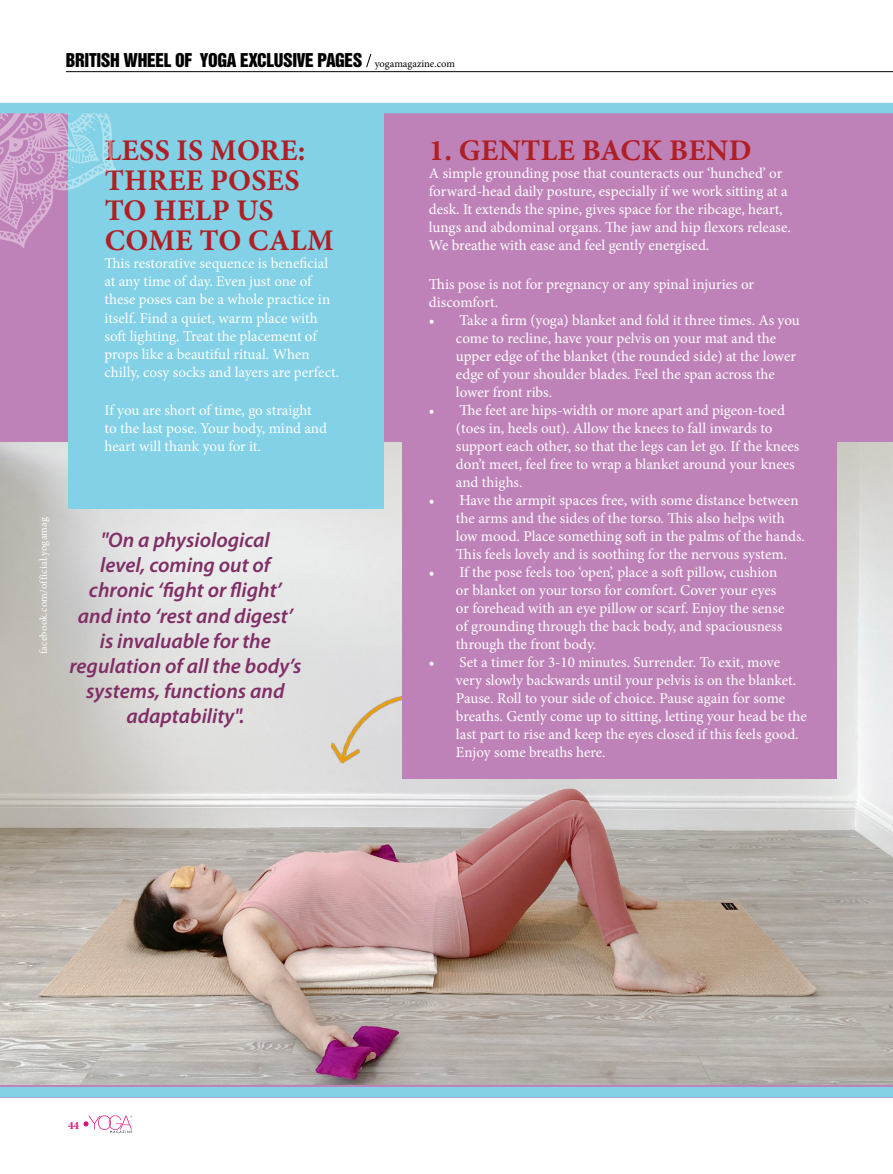
<style>
.page{position:relative;width:893px;height:1174px;background:#fff}
.page>*{position:absolute;margin:0;border:0;box-sizing:border-box;transform-origin:0 0}
.t1{font:700 30px/30px "Minion Pro";letter-spacing:.01em;color:#af1f24}
.t2{font:italic 600 21px/25.2px "Myriad Pro";color:#802e66;text-align:center}
.t3{font:17.4px "Helvetica Inserat LT Std";letter-spacing:-.02em;color:#000}
.t4{font:15px/18px "Minion Pro";letter-spacing:-.005em;color:#fff}
.t5{font:700 11.25px "Minion Pro";color:#db117a}
.t6{font:10.5px "Minion Pro";letter-spacing:.02em;color:#fff}
.s1{font-family:"Minion Pro";font-size:10.5px}
</style>
<div class="page">
<svg style="left:83px;top:1115px;width:49px;height:17px"></svg>
<div style="left:0;top:110px;width:893px;height:987px;background:#bf82b8"></div>
<img style="left:0;top:443px;width:893px;height:641px">
<img style="left:329px;top:686px;width:74px;height:86px">
<div style="left:68px;top:106px;width:316px;height:403px;background:#82d1e6"></div>
<svg style="left:0;top:71px;width:137px;height:177px"></svg>
<div style="left:0;top:103px;width:893px;height:10px;background:#82d1e6"></div>
<div style="left:0;top:1087px;width:893px;height:10px;background:#82d1e6"></div>
<div style="left:403px;top:340px;width:434px;height:439px;background:#bf82b8"></div>
<hr style="left:66px;top:71px;width:827px;height:1px;background:#000">
<svg style="left:366px;top:53px;width:6px;height:15px"></svg>
<p class="t3" style="left:66px;top:50px;width:391px">BRITISH WHEEL OF YOGA EXCLUSIVE PAGES <span class="s1">yogamagazine.com</span></p>
<h1 class="t1" style="left:105px;top:135px;width:231px">LESS IS MORE:<br>THREE POSES<br>TO HELP US<br>COME TO CALM</h1>
<p class="t4" style="left:105px;top:255px;width:236px">This restorative sequence is beneficial at any time of day. Even just one of these poses can be a whole practice in itself. Find a quiet, warm place with soft lighting. Treat the placement of props like a beautiful ritual. When chilly, cosy socks and layers are perfect.</p>
<p class="t4" style="left:105px;top:401px;width:224px">If you are short of time, go straight to the last pose. Your body, mind and heart will thank you for it.</p>
<p class="t6" style="left:36px;top:654px;width:138px;rotate:-90deg">facebook.com/official.yogamag</p>
<h2 class="t2" style="left:69px;top:527px;width:233px">"On a physiological<br>level, coming out of chronic ‘fight or flight’ and into ‘rest and digest’ is invaluable for the regulation of all the body’s systems, functions and adaptability".</h2>
<h1 class="t1" style="left:429px;top:135px;width:324px">1. GENTLE BACK BEND</h1>
<p class="t4" style="left:429px;top:165px;width:363px">A simple grounding pose that counteracts our ‘hunched’ or forward-head daily posture, especially if we work sitting at a desk. It extends the spine, gives space for the ribcage, heart, lungs and abdominal organs. The jaw and hip flexors release.<br>We breathe with ease and feel gently energised.</p>
<p class="t4" style="left:429px;top:275px;width:327px">This pose is not for pregnancy or any spinal injuries or discomfort.</p>
<p class="t4" style="left:456px;top:311px;width:345px;text-indent:-27px">• Take a firm (yoga) blanket and fold it three times. As you come to recline, have your pelvis on your mat and the upper edge of the blanket (the rounded side) at the lower edge of your shoulder blades. Feel the span across the lower front ribs.</p>
<p class="t4" style="left:456px;top:401px;width:345px;text-indent:-27px">• The feet are hips-width or more apart and pigeon-toed (toes in, heels out). Allow the knees to fall inwards to support each other, so that the legs can let go. If the knees don’t meet, feel free to wrap a blanket around your knees and thighs.</p>
<p class="t4" style="left:456px;top:491px;width:350px;text-indent:-27px">• Have the armpit spaces free, with some distance between the arms and the sides of the torso. This also helps with low mood. Place something soft in the palms of the hands.<br>This feels lovely and is soothing for the nervous system.</p>
<p class="t4" style="left:456px;top:563px;width:330px;text-indent:-27px">• If the pose feels too ‘open’, place a soft pillow, cushion or blanket on your torso for comfort. Cover your eyes or forehead with an eye pillow or scarf. Enjoy the sense of grounding through the back body, and spaciousness through the front body.</p>
<p class="t4" style="left:456px;top:653px;width:352px;text-indent:-27px">• Set a timer for 3-10 minutes. Surrender. To exit, move very slowly backwards until your pelvis is on the blanket.<br>Pause. Roll to your side of choice. Pause again for some breaths. Gently come up to sitting, letting your head be the last part to rise and keep the eyes closed if this feels good.<br>Enjoy some breaths here.</p>
<p class="t5" style="left:68px;top:1117px;width:13px">44</p>
</div>
